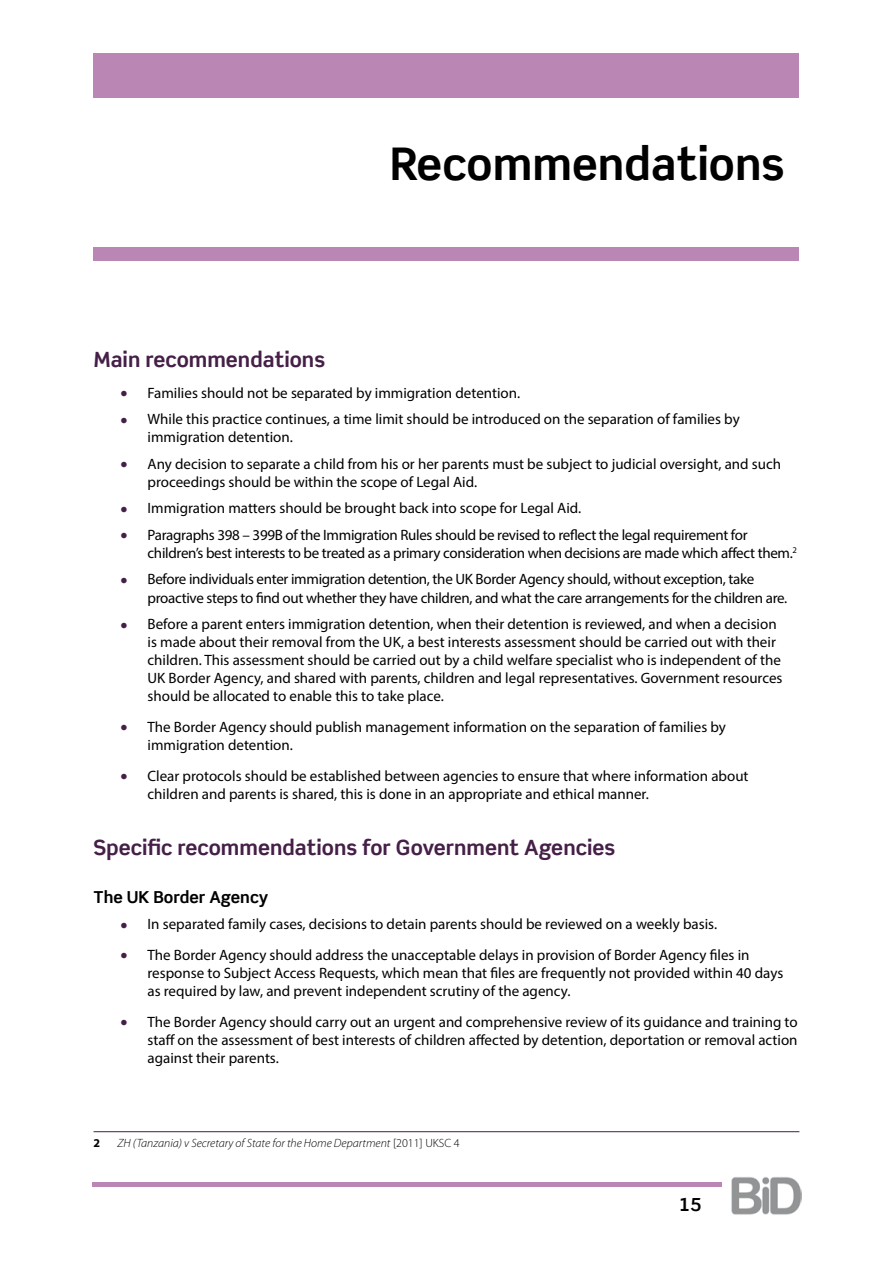
<style>
.page{position:relative;width:893px;height:1263px;background:#fff}
.page>*{position:absolute;margin:0;border:0;box-sizing:border-box;transform-origin:0 0}
.t1{font:700 45px "Scene Std";color:#000}
.t2{font:700 21px "Scene Std";color:#451f47}
.t3{font:700 18px "Scene Std";color:#000}
.t4{font:700 16.5px "Scene Std";color:#000}
.t5{font:15px/18px "Myriad Pro";color:#000}
.t6{font:15px/18px "Myriad Pro";letter-spacing:-.02em;color:#000}
.t7{font:italic 300 12px "Myriad Pro";color:#000}
.t8{font:700 12px "Myriad Pro";color:#000}
.s1{font-weight:700;font-size:21px;color:#451f47}
.s2{font-style:normal}
</style>
<div class="page">
<div style="left:94px;top:53px;width:705px;height:207px;background:#ba86b4"></div>
<div style="left:92px;top:1182px;width:630px;height:5px;background:#ba86b4"></div>
<img style="left:731px;top:1177px;width:71px;height:38px">
<div style="left:0;top:98px;width:893px;height:149px;background:#fff"></div>
<hr style="left:94px;top:1131px;width:705px;height:1px;background:#451f47">
<p class="t1" style="left:390px;top:135px;width:396px">Recommendations</p>
<p class="t2" style="left:94px;top:347px;width:233px">Main recommendations</p>
<p class="t5" style="left:121px;top:384px;width:401px"><span class="s1">•</span> Families should not be separated by immigration detention.</p>
<p class="t5" style="left:148px;top:410px;width:594px;text-indent:-27px"><span class="s1">•</span> While this practice continues, a time limit should be introduced on the separation of families by immigration detention.</p>
<p class="t5" style="left:148px;top:455px;width:635px;text-indent:-27px"><span class="s1">•</span> Any decision to separate a child from his or her parents must be subject to judicial oversight, and such proceedings should be within the scope of Legal Aid.</p>
<p class="t5" style="left:121px;top:499px;width:462px"><span class="s1">•</span> Immigration matters should be brought back into scope for Legal Aid.</p>
<p class="t6" style="left:148px;top:526px;width:651px;text-indent:-27px"><span class="s1">•</span> Paragraphs 398 – 399B of the Immigration Rules should be revised to reflect the legal requirement for children’s best interests to be treated as a primary consideration when decisions are made which affect them.<sup>2</sup></p>
<p class="t6" style="left:148px;top:570px;width:641px;text-indent:-27px"><span class="s1">•</span> Before individuals enter immigration detention, the UK Border Agency should, without exception, take proactive steps to find out whether they have children, and what the care arrangements for the children are.</p>
<p class="t5" style="left:148px;top:615px;width:636px;text-indent:-27px"><span class="s1">•</span> Before a parent enters immigration detention, when their detention is reviewed, and when a decision is made about their removal from the UK, a best interests assessment should be carried out with their children. This assessment should be carried out by a child welfare specialist who is independent of the UK Border Agency, and shared with parents, children and legal representatives. Government resources should be allocated to enable this to take place.</p>
<p class="t5" style="left:148px;top:717px;width:580px;text-indent:-27px"><span class="s1">•</span> The Border Agency should publish management information on the separation of families by immigration detention.</p>
<p class="t5" style="left:148px;top:766px;width:603px;text-indent:-27px"><span class="s1">•</span> Clear protocols should be established between agencies to ensure that where information about children and parents is shared, this is done in an appropriate and ethical manner.</p>
<p class="t2" style="left:94px;top:834px;width:523px">Specific recommendations for Government Agencies</p>
<p class="t4" style="left:94px;top:886px;width:176px">The UK Border Agency</p>
<p class="t5" style="left:121px;top:915px;width:598px"><span class="s1">•</span> In separated family cases, decisions to detain parents should be reviewed on a weekly basis.</p>
<p class="t5" style="left:148px;top:945px;width:637px;text-indent:-27px"><span class="s1">•</span> The Border Agency should address the unacceptable delays in provision of Border Agency files in response to Subject Access Requests, which mean that files are frequently not provided within 40 days as required by law, and prevent independent scrutiny of the agency.</p>
<p class="t5" style="left:148px;top:1012px;width:652px;text-align:justify;text-indent:-27px"><span class="s1">•</span> The Border Agency should carry out an urgent and comprehensive review of its guidance and training to staff on the assessment of best interests of children affected by detention, deportation or removal action against their parents.</p>
<p class="t8" style="left:94px;top:1135px;width:8px">2</p>
<p class="t7" style="left:117px;top:1136px;width:344px">ZH (Tanzania) v Secretary of State for the Home Department <span class="s2">[2011] UKSC 4</span></p>
<p class="t3" style="left:679px;top:1193px;width:24px">15</p>
</div>
